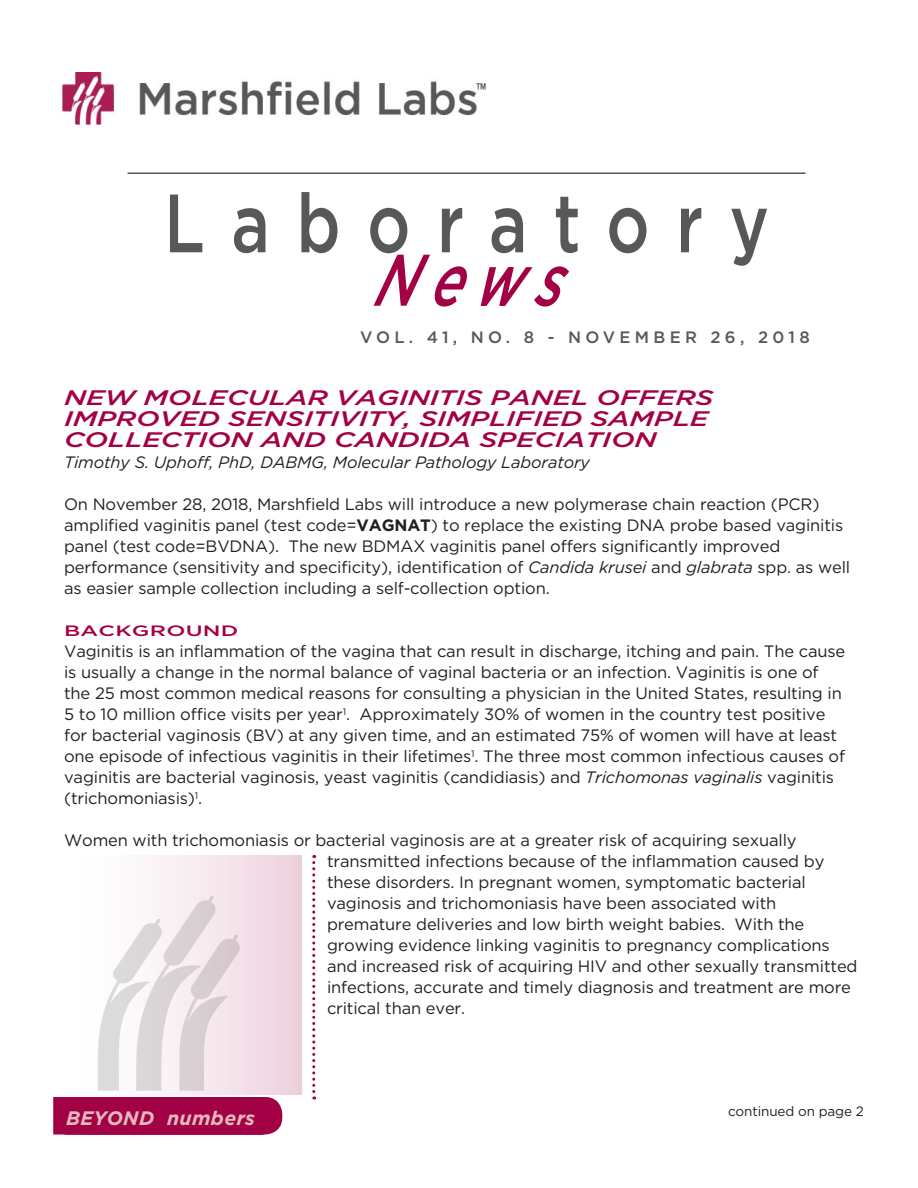
<style>
.page{position:relative;width:918px;height:1188px;background:#fff}
.page>*{position:absolute;margin:0;border:0;box-sizing:border-box;transform-origin:0 0}
.t1{font:500 82.5px "Gotham";letter-spacing:.4em;color:#57585a;scale:.8 1}
.t2{font:italic 500 72.9px "Gotham";color:#a30146;scale:.74 1}
.t3{font:italic 500 21px/21px "Gotham";letter-spacing:-.01em;color:#a30146;scale:1.35 1}
.t4{font:italic 700 19.5px "Gotham";letter-spacing:.02em;color:#e3b9bd}
.Body{font:16.5px/21px "Gotham";letter-spacing:-.01em;color:#231f20}
.t5{font:italic 16.5px "Gotham";letter-spacing:-.01em;color:#231f20}
.t6{font:500 16.5px "Gotham";letter-spacing:.26em;color:#57585a}
.Body-2{font:500 15px "Gotham";letter-spacing:.01em;color:#a30146;scale:1.5 1}
.t7{font:13.5px "Gotham";letter-spacing:-.01em;color:#231f20}
.s1{font-weight:700}
.s2{font-style:italic}
</style>
<div class="page">
<div style="left:59px;top:855px;width:243px;height:240px;background:linear-gradient(to right,#fff,#efd4df)"></div>
<div style="left:53px;top:1097px;width:211px;height:38px;background:#a30146;border:2px solid #a30146"></div>
<div style="left:72px;top:1098px;width:210px;height:36px;background:#a30146;border-radius:16px"></div>
<div style="left:71px;top:1097px;width:211px;height:38px;border:2px solid #a30146;border-radius:16px"></div>
<div style="left:65px;top:1108px;width:197px;height:26px;background:#a30146"></div>
<div style="left:65px;top:1108px;width:198px;height:27px;border:2px solid #a30146"></div>
<hr style="left:128px;top:172px;width:678px;height:2px;background:#57585a">
<svg style="left:95px;top:896px;width:145px;height:195px"></svg>
<svg style="left:312px;top:855px;width:3px;height:245px"></svg>
<img style="left:63px;top:72px;width:423px;height:52px">
<p class="t1" style="left:164px;top:169px;width:758px">Laboratory</p>
<p class="t2" style="left:373px;top:232px;width:289px">News</p>
<p class="t6" style="left:360px;top:327px;width:451px">VOL. 41, NO. 8 - NOVEMBER 26, 2018</p>
<p class="t3" style="left:64px;top:387px;width:483px">NEW MOLECULAR VAGINITIS PANEL OFFERS<br>IMPROVED SENSITIVITY, SIMPLIFIED SAMPLE<br>COLLECTION AND CANDIDA SPECIATION</p>
<p class="t5" style="left:64px;top:452px;width:527px">Timothy S. Uphoff, PhD, DABMG, Molecular Pathology Laboratory</p>
<p class="Body" style="left:64px;top:494px;width:788px">On November 28, 2018, Marshfield Labs will introduce a new polymerase chain reaction (PCR) amplified vaginitis panel (test code=<span class="s1">VAGNAT</span>) to replace the existing DNA probe based vaginitis panel (test code=BVDNA). The new BDMAX vaginitis panel offers significantly improved performance (sensitivity and specificity), identification of <span class="s2">Candida krusei</span> and <span class="s2">glabrata</span> spp. as well as easier sample collection including a self-collection option.</p>
<p class="Body-2" style="left:64px;top:621px;width:118px">BACKGROUND</p>
<p class="Body" style="left:64px;top:641px;width:783px">Vaginitis is an inflammation of the vagina that can result in discharge, itching and pain. The cause is usually a change in the normal balance of vaginal bacteria or an infection. Vaginitis is one of the 25 most common medical reasons for consulting a physician in the United States, resulting in 5 to 10 million office visits per year<sup>1</sup>. Approximately 30% of women in the country test positive for bacterial vaginosis (BV) at any given time, and an estimated 75% of women will have at least one episode of infectious vaginitis in their lifetimes<sup>1</sup>. The three most common infectious causes of vaginitis are bacterial vaginosis, yeast vaginitis (candidiasis) and <span class="s2">Trichomonas vaginalis</span> vaginitis (trichomoniasis)<sup>1</sup>.</p>
<p class="Body" style="left:327px;top:830px;width:532px;text-indent:-263px">Women with trichomoniasis or bacterial vaginosis are at a greater risk of acquiring sexually transmitted infections because of the inflammation caused by these disorders. In pregnant women, symptomatic bacterial vaginosis and trichomoniasis have been associated with premature deliveries and low birth weight babies. With the growing evidence linking vaginitis to pregnancy complications and increased risk of acquiring HIV and other sexually transmitted infections, accurate and timely diagnosis and treatment are more critical than ever.</p>
<p class="t4" style="left:66px;top:1105px;width:190px">BEYOND numbers</p>
<p class="t7" style="left:728px;top:1103px;width:137px">continued on page 2</p>
</div>
